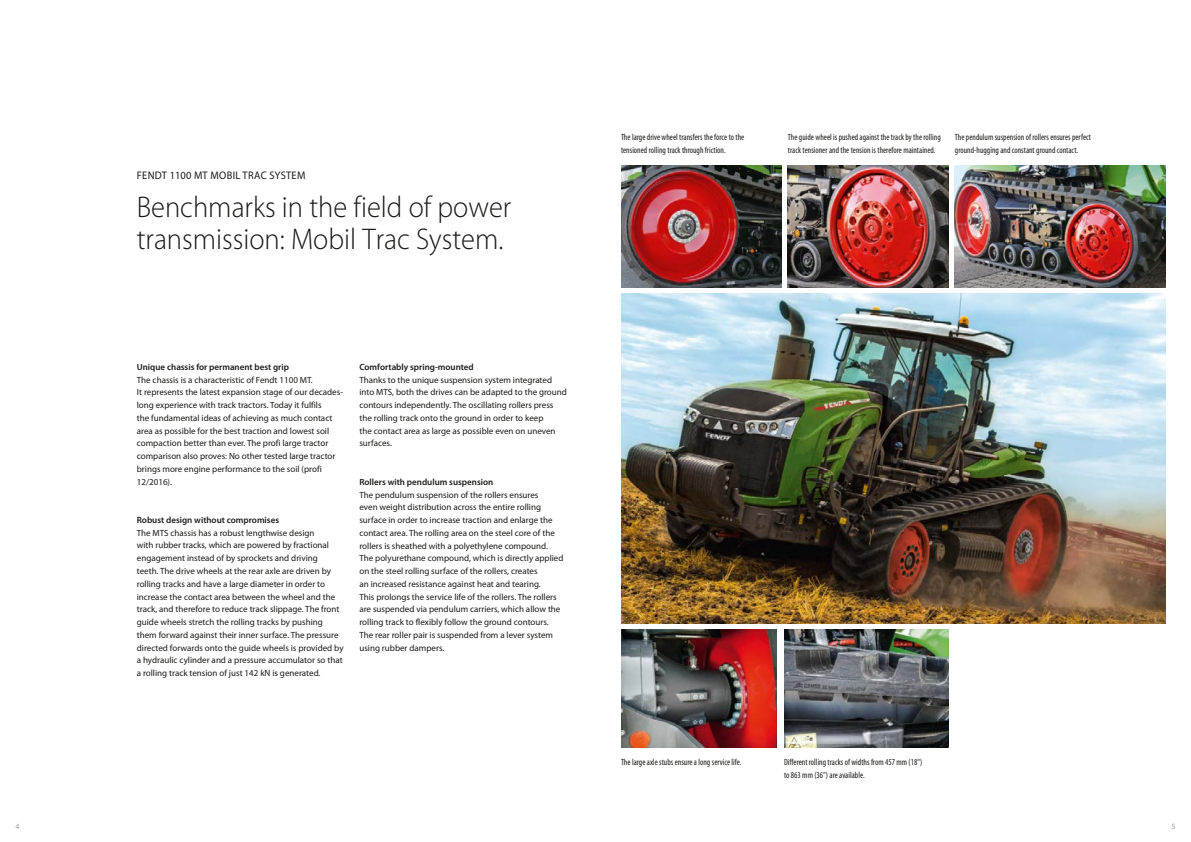
<style>
.page{position:relative;width:1191px;height:842px;background:#fff}
.page>*{position:absolute;margin:0;border:0;box-sizing:border-box;transform-origin:0 0}
.t1{font:300 30px/32px "Myriad Pro";color:#1a1a18;scale:.95 1}
.t2{font:11px "Myriad Pro";letter-spacing:.03em;color:#1a1a18;scale:.95 1}
.t3{font:9px/12.8px "Myriad Pro";color:#1a1a18}
.t4{font:condensed 9px/12.8px "Myriad Pro";letter-spacing:.005em;color:#1a1a18;scale:.95 1}
.t5{font:600 9px "Myriad Pro";color:#1a1a18}
.t6{font:8px "Myriad Pro";color:#9f9f9e}
</style>
<div class="page">
<img style="left:621px;top:293px;width:544px;height:330px">
<img style="left:621px;top:629px;width:156px;height:118px">
<img style="left:784px;top:629px;width:165px;height:118px">
<img style="left:621px;top:166px;width:161px;height:122px">
<img style="left:955px;top:166px;width:210px;height:122px">
<img style="left:788px;top:166px;width:161px;height:122px">
<p class="t6" style="left:15px;top:822px;width:6px">4</p>
<p class="t2" style="left:137px;top:168px;width:179px">FENDT 1100 MT MOBIL TRAC SYSTEM</p>
<h1 class="t1" style="left:137px;top:191px;width:396px">Benchmarks in the field of power transmission: Mobil Trac System.</h1>
<p class="t5" style="left:137px;top:361px;width:154px">Unique chassis for permanent best grip</p>
<p class="t3" style="left:137px;top:373px;width:208px">The chassis is a characteristic of Fendt 1100 MT.<br>It represents the latest expansion stage of our decades&shy;long experience with track tractors. Today it fulfils<br>the fundamental ideas of achieving as much contact area as possible for the best traction and lowest soil compaction better than ever. The profi large tractor comparison also proves: No other tested large tractor brings more engine performance to the soil (profi 12/2016).</p>
<p class="t5" style="left:137px;top:514px;width:144px">Robust design without compromises</p>
<p class="t3" style="left:137px;top:526px;width:208px">The MTS chassis has a robust lengthwise design<br>with rubber tracks, which are powered by fractional engagement instead of by sprockets and driving<br>teeth. The drive wheels at the rear axle are driven by rolling tracks and have a large diameter in order to increase the contact area between the wheel and the track, and therefore to reduce track slippage. The front guide wheels stretch the rolling tracks by pushing them forward against their inner surface. The pressure directed forwards onto the guide wheels is provided by a hydraulic cylinder and a pressure accumulator so that a rolling track tension of just 142 kN is generated.</p>
<p class="t5" style="left:359px;top:361px;width:116px">Comfortably spring-mounted</p>
<p class="t3" style="left:359px;top:373px;width:209px">Thanks to the unique suspension system integrated into MTS, both the drives can be adapted to the ground contours independently. The oscillating rollers press the rolling track onto the ground in order to keep<br>the contact area as large as possible even on uneven surfaces.</p>
<p class="t5" style="left:359px;top:476px;width:135px">Rollers with pendulum suspension</p>
<p class="t3" style="left:359px;top:488px;width:206px">The pendulum suspension of the rollers ensures<br>even weight distribution across the entire rolling surface in order to increase traction and enlarge the contact area. The rolling area on the steel core of the rollers is sheathed with a polyethylene compound.<br>The polyurethane compound, which is directly applied on the steel rolling surface of the rollers, creates<br>an increased resistance against heat and tearing.<br>This prolongs the service life of the rollers. The rollers are suspended via pendulum carriers, which allow the rolling track to flexibly follow the ground contours.<br>The rear roller pair is suspended from a lever system using rubber dampers.</p>
<p class="t4" style="left:621px;top:131px;width:131px">The large drive wheel transfers the force to the tensioned rolling track through friction.</p>
<p class="t4" style="left:788px;top:131px;width:162px">The guide wheel is pushed against the track by the rolling track tensioner and the tension is therefore maintained.</p>
<p class="t4" style="left:955px;top:131px;width:145px">The pendulum suspension of rollers ensures perfect ground-hugging and constant ground contact.</p>
<p class="t4" style="left:621px;top:756px;width:128px">The large axle stubs ensure a long service life.</p>
<p class="t4" style="left:784px;top:756px;width:147px">Different rolling tracks of widths from 457 mm (18") to 863 mm (36") are available.</p>
<p class="t6" style="left:1171px;top:822px;width:6px">5</p>
</div>
